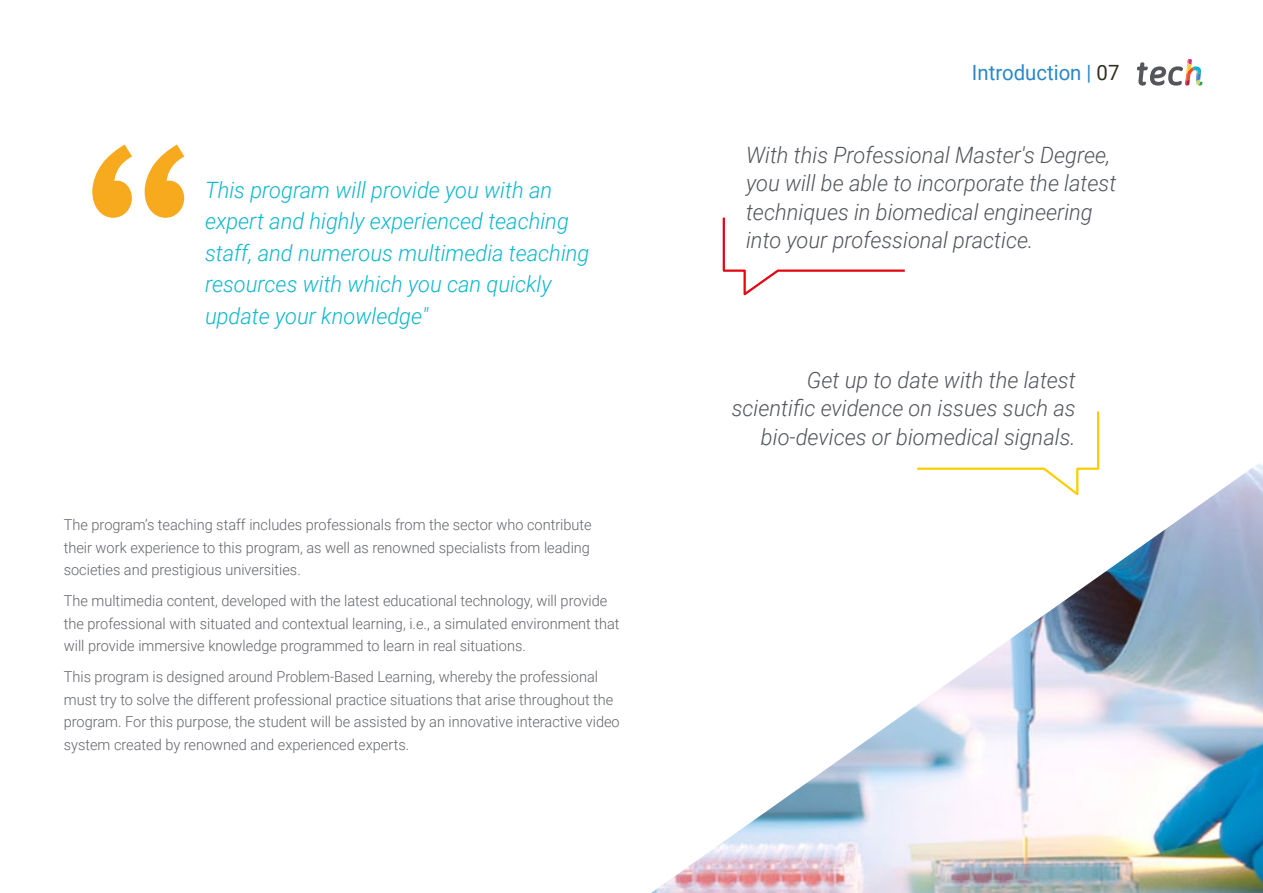
<style>
.page{position:relative;width:1263px;height:893px;background:#fff}
.page>*{position:absolute;margin:0;border:0;box-sizing:border-box;transform-origin:0 0}
.t1{font:italic 300 22.5px/28.5px "Roboto";color:#52555b;text-align:right}
.t2{font:italic 300 22.5px/31.5px "Roboto";color:#0fb6cf}
.t3{font:21px "Roboto";color:#2988c9}
.t4{font:300 15px/22.5px "Roboto";color:#61646a}
.s1{color:#312e20}
</style>
<div class="page">
<svg style="left:92px;top:145px;width:92px;height:73px"></svg>
<img style="left:651px;top:464px;width:612px;height:429px">
<svg style="left:915px;top:411px;width:185px;height:88px"></svg>
<svg style="left:722px;top:217px;width:183px;height:79px"></svg>
<svg style="left:1137px;top:59px;width:65px;height:27px"></svg>
<h1 class="t2" style="left:205px;top:173px;width:386px">This program will provide you with an expert and highly experienced teaching staff, and numerous multimedia teaching resources with which you can quickly update your knowledge"</h1>
<p class="t4" style="left:64px;top:513px;width:529px;text-align:justify">The program’s teaching staff includes professionals from the sector who contribute their work experience to this program, as well as renowned specialists from leading societies and prestigious universities.</p>
<p class="t4" style="left:64px;top:589px;width:557px">The multimedia content, developed with the latest educational technology, will provide the professional with situated and contextual learning, i.e., a simulated environment that will provide immersive knowledge programmed to learn in real situations.</p>
<p class="t4" style="left:64px;top:665px;width:557px">This program is designed around Problem-Based Learning, whereby the professional must try to solve the different professional practice situations that arise throughout the program. For this purpose, the student will be assisted by an innovative interactive video system created by renowned and experienced experts.</p>
<h2 class="t3" style="left:972px;top:57px;width:149px">Introduction | <span class="s1">07</span></h2>
<h1 class="t1" style="left:746px;top:139px;width:372px;text-align:left">With this Professional Master's Degree, you will be able to incorporate the latest techniques in biomedical engineering into your professional practice.</h1>
<h1 class="t1" style="left:732px;top:365px;width:345px">Get up to date with the latest scientific evidence on issues such as bio-devices or biomedical signals.</h1>
</div>
